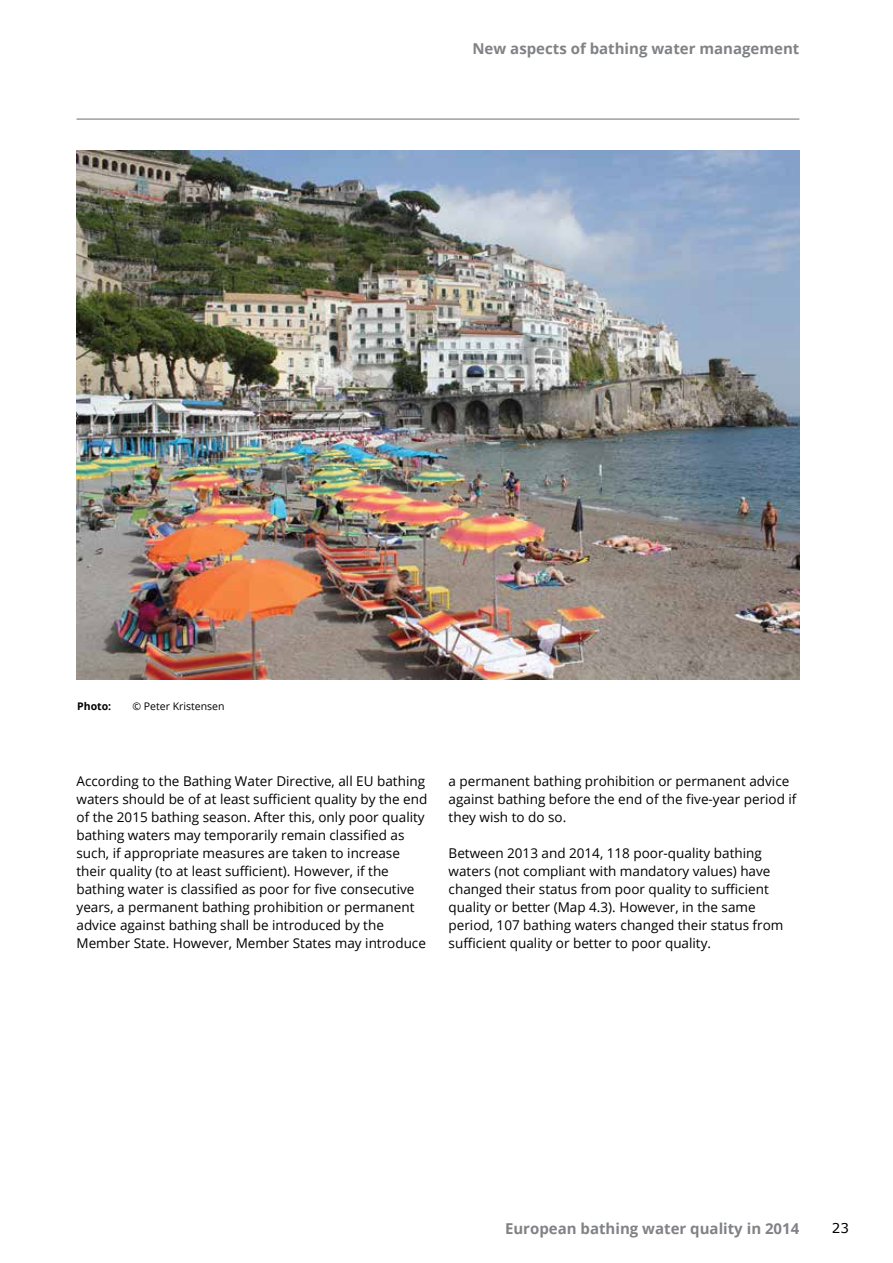
<style>
.page{position:relative;width:893px;height:1263px;background:#fff}
.page>*{position:absolute;margin:0;border:0;box-sizing:border-box;transform-origin:0 0}
.t1{font:700 15px "Open Sans";color:#808285}
.t2{font:13.5px/18px "Open Sans";color:#000}
.t3{font:13.5px "Verdana";color:#000}
.t4{font:10.5px "Open Sans";color:#000}
.t5{font:700 10.5px "Open Sans";color:#000}
</style>
<div class="page">
<hr style="left:77px;top:119px;width:722px;height:1px;background:#6d6e71">
<img style="left:77px;top:151px;width:722px;height:529px">
<p class="t1" style="left:472px;top:38px;width:328px">New aspects of bathing water management</p>
<p class="t5" style="left:77px;top:699px;width:36px">Photo:</p>
<p class="t4" style="left:133px;top:699px;width:94px">© Peter Kristensen</p>
<p class="t2" style="left:77px;top:772px;width:352px">According to the Bathing Water Directive, all EU bathing waters should be of at least sufficient quality by the end of the 2015 bathing season. After this, only poor quality bathing waters may temporarily remain classified as such, if appropriate measures are taken to increase their quality (to at least sufficient). However, if the bathing water is classified as poor for five consecutive years, a permanent bathing prohibition or permanent advice against bathing shall be introduced by the Member State. However, Member States may introduce</p>
<p class="t2" style="left:449px;top:771px;width:349px">a permanent bathing prohibition or permanent advice against bathing before the end of the five-year period if they wish to do so.</p>
<p class="t2" style="left:449px;top:843px;width:336px">Between 2013 and 2014, 118 poor-quality bathing waters (not compliant with mandatory values) have changed their status from poor quality to sufficient quality or better (Map 4.3). However, in the same period, 107 bathing waters changed their status from sufficient quality or better to poor quality.</p>
<p class="t1" style="left:505px;top:1218px;width:296px">European bathing water quality in 2014</p>
<p class="t3" style="left:832px;top:1219px;width:19px">23</p>
</div>
